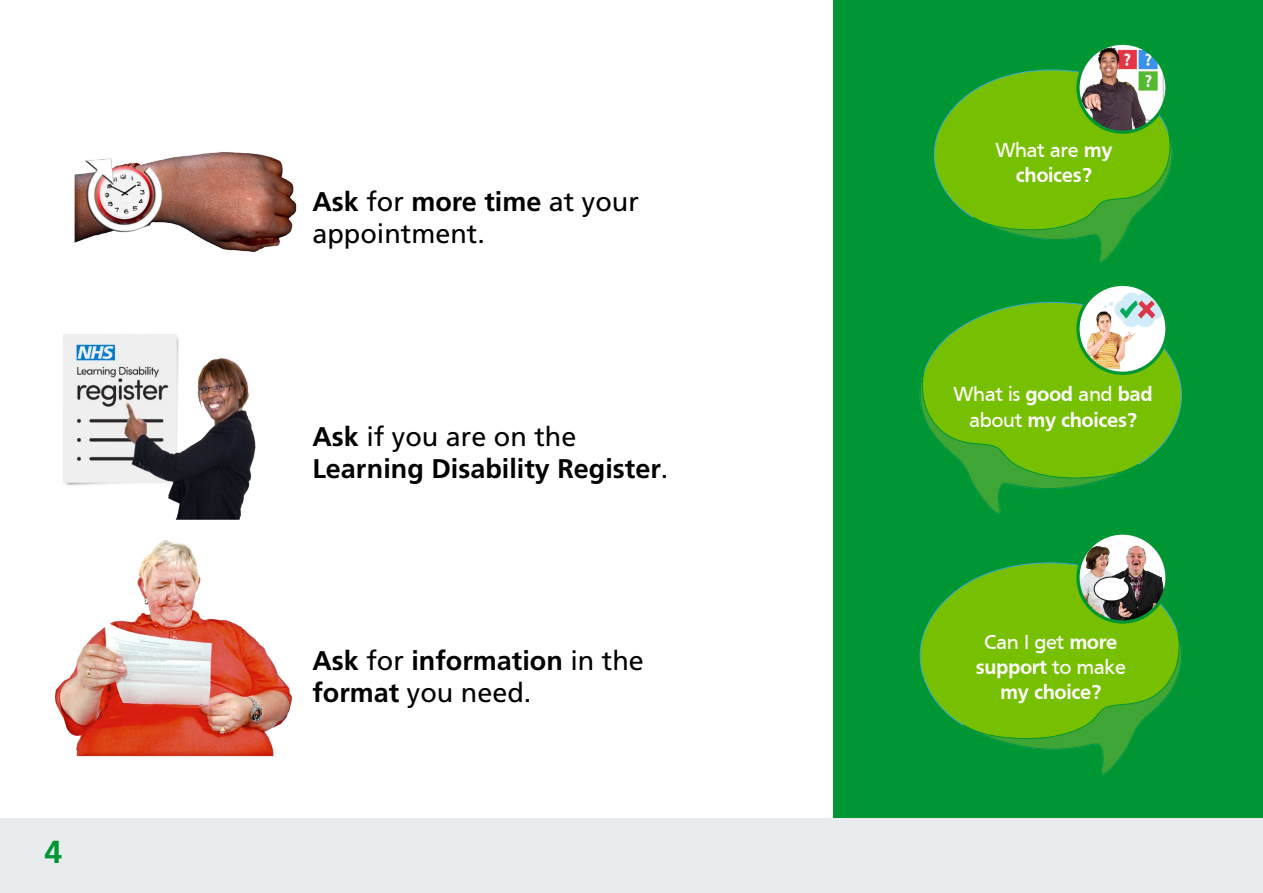
<style>
.page{position:relative;width:1263px;height:893px;background:#fff}
.page>*{position:absolute;margin:0;border:0;box-sizing:border-box;transform-origin:0 0}
.t1{font:700 31.8px "Frutiger LT Std";color:#009633}
.t2{font:700 27px/32.4px "Frutiger LT Std";color:#000}
.t3{font:27px/32.4px "Frutiger LT Std";color:#000}
.t4{font:700 21px/25.2px "Frutiger";letter-spacing:-.02em;color:#fff;text-align:center}
.s1{font-weight:700}
.s2{font-weight:400}
</style>
<div class="page">
<div style="left:833px;top:0;width:430px;height:819px;background:#009633"></div>
<div style="left:0;top:819px;width:1263px;height:74px;background:#e8ecef"></div>
<svg style="left:933px;top:69px;width:237px;height:149px"></svg>
<svg style="left:973px;top:134px;width:200px;height:129px"></svg>
<svg style="left:919px;top:562px;width:260px;height:164px"></svg>
<svg style="left:963px;top:634px;width:219px;height:141px"></svg>
<svg style="left:923px;top:301px;width:259px;height:164px"></svg>
<svg style="left:919px;top:373px;width:220px;height:141px"></svg>
<img style="left:1078px;top:43px;width:89px;height:89px;border-radius:44px">
<svg style="left:1117px;top:70px;width:20px;height:21px"></svg>
<div style="left:1076px;top:42px;width:92px;height:92px;border:3px solid #009633;border-radius:50%"></div>
<svg style="left:1078px;top:284px;width:89px;height:89px"></svg>
<img style="left:1084px;top:288px;width:82px;height:83px">
<div style="left:1076px;top:283px;width:92px;height:92px;border:3px solid #009633;border-radius:50%"></div>
<svg style="left:1078px;top:533px;width:89px;height:89px"></svg>
<img style="left:1078px;top:544px;width:89px;height:78px">
<img style="left:1095px;top:544px;width:58px;height:2px">
<div style="left:1076px;top:531px;width:92px;height:93px;border:3px solid #009633;border-radius:50%"></div>
<img style="left:74px;top:152px;width:223px;height:101px">
<img style="left:63px;top:334px;width:193px;height:186px">
<img style="left:54px;top:540px;width:238px;height:217px">
<h1 class="t1" style="left:45px;top:833px;width:19px">4</h1>
<p class="t3" style="left:312px;top:185px;width:328px"><span class="s1">Ask</span> for <span class="s1">more time</span> at your appointment.</p>
<p class="t2" style="left:312px;top:420px;width:358px">Ask <span class="s2">if you are on the<br></span>Learning Disability Register<span class="s2">.</span></p>
<p class="t2" style="left:312px;top:644px;width:333px">Ask <span class="s2">for</span> information <span class="s2">in the </span>format <span class="s2">you need.</span></p>
<p class="t4" style="left:995px;top:137px;width:119px"><span class="s2">What are</span> my choices?</p>
<p class="t4" style="left:953px;top:381px;width:201px"><span class="s2">What is</span> good <span class="s2">and</span> bad <span class="s2">about</span> my choices?</p>
<p class="t4" style="left:976px;top:629px;width:152px"><span class="s2">Can I get</span> more support <span class="s2">to make </span>my choice?</p>
</div>
